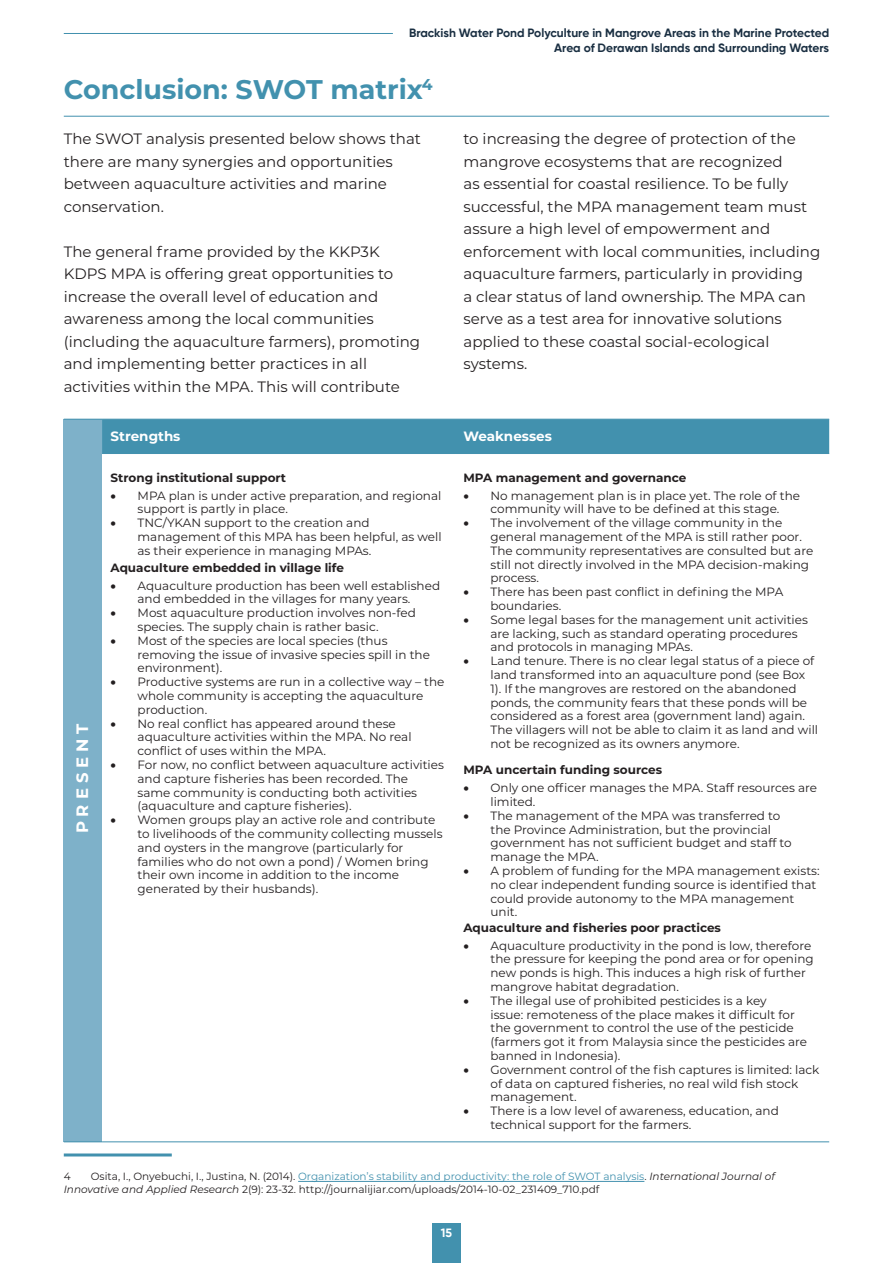
<style>
.page{position:relative;width:893px;height:1263px;background:#fff}
.page>*{position:absolute;margin:0;border:0;box-sizing:border-box;transform-origin:0 0}
.Heading_1{font:700 27px "Montserrat";color:#4291ae}
.t1{font:700 16.5px "Montserrat";letter-spacing:.3em;color:#fff}
.RAW{font:15px/22.5px "Montserrat";color:#231f20}
.t2{font:700 13.5px "Montserrat";color:#fff}
.t3{font:12px/13.8px "Montserrat";color:#231f20}
.RAW-2{font:700 12px "Montserrat";color:#231f20}
.t4{font:700 12px/14.4px "Gilroy";color:#1a2f42;text-align:right}
.t5{font:700 12px "Gilroy";color:#fff}
.FOOTNOTE{font:10.5px/12.6px "Montserrat";color:#231f20}
.s1{color:#4291ae}
.s2{font-style:italic}
</style>
<div class="page">
<div style="left:432px;top:1224px;width:29px;height:39px;background:#4291ae"></div>
<hr style="left:64px;top:33px;width:329px;height:1px;background:#4291ae">
<hr style="left:64px;top:116px;width:765px;height:1px;background:#4291ae">
<hr style="left:64px;top:1153px;width:108px;height:3px;background:#4291ae">
<hr style="left:298px;top:1181px;width:346px;height:1px;background:#4291ae">
<div style="left:64px;top:419px;width:38px;height:723px;background:#7eb1c9"></div>
<div style="left:102px;top:420px;width:727px;height:33px;background:#4291ae"></div>
<hr style="left:64px;top:419px;width:38px;height:1px;background:#4291ae">
<hr style="left:102px;top:419px;width:353px;height:1px;background:#4291ae">
<hr style="left:455px;top:419px;width:374px;height:1px;background:#4291ae">
<hr style="left:102px;top:453px;width:353px;height:1px;background:#4291ae">
<hr style="left:455px;top:453px;width:374px;height:1px;background:#4291ae">
<hr style="left:64px;top:1141px;width:38px;height:1px;background:#4291ae">
<hr style="left:102px;top:1141px;width:353px;height:1px;background:#4291ae">
<hr style="left:455px;top:1141px;width:374px;height:1px;background:#4291ae">
<p class="t4" style="left:409px;top:26px;width:422px">Brackish Water Pond Polyculture in Mangrove Areas in the Marine Protected<br>Area of Derawan Islands and Surrounding Waters</p>
<p class="Heading_1" style="left:64px;top:70px;width:370px">Conclusion: SWOT matrix<sup>4</sup></p>
<p class="RAW" style="left:64px;top:127px;width:359px">The SWOT analysis presented below shows that there are many synergies and opportunities between aquaculture activities and marine conservation.</p>
<p class="RAW" style="left:64px;top:239px;width:358px">The general frame provided by the KKP3K KDPS MPA is offering great opportunities to increase the overall level of education and awareness among the local communities (including the aquaculture farmers), promoting and implementing better practices in all activities within the MPA. This will contribute</p>
<p class="RAW" style="left:463px;top:127px;width:358px">to increasing the degree of protection of the mangrove ecosystems that are recognized<br>as essential for coastal resilience. To be fully successful, the MPA management team must assure a high level of empowerment and enforcement with local communities, including aquaculture farmers, particularly in providing<br>a clear status of land ownership. The MPA can serve as a test area for innovative solutions applied to these coastal social-ecological systems.</p>
<p class="t1" style="left:71px;top:833px;width:111px;rotate:-90deg">PRESENT</p>
<p class="t2" style="left:111px;top:426px;width:71px">Strengths</p>
<p class="t2" style="left:463px;top:426px;width:90px">Weaknesses</p>
<p class="RAW-2" style="left:111px;top:469px;width:177px">Strong institutional support</p>
<p class="t3" style="left:138px;top:488px;width:305px;text-indent:-27px">• MPA plan is under active preparation, and regional support is partly in place.</p>
<p class="t3" style="left:138px;top:516px;width:306px;text-indent:-27px">• TNC/YKAN support to the creation and management of this MPA has been helpful, as well as their experience in managing MPAs.</p>
<p class="RAW-2" style="left:111px;top:559px;width:235px">Aquaculture embedded in village life</p>
<p class="t3" style="left:111px;top:578px;width:331px;text-align:center">• Aquaculture production has been well established and embedded in the villages for many years.</p>
<p class="t3" style="left:138px;top:606px;width:280px;text-indent:-27px">• Most aquaculture production involves non-fed species. The supply chain is rather basic.</p>
<p class="t3" style="left:138px;top:633px;width:294px;text-indent:-27px">• Most of the species are local species (thus removing the issue of invasive species spill in the environment).</p>
<p class="t3" style="left:138px;top:675px;width:308px;text-indent:-27px">• Productive systems are run in a collective way – the whole community is accepting the aquaculture production.</p>
<p class="t3" style="left:138px;top:716px;width:275px;text-indent:-27px">• No real conflict has appeared around these aquaculture activities within the MPA. No real conflict of uses within the MPA.</p>
<p class="t3" style="left:138px;top:757px;width:308px;text-indent:-27px">• For now, no conflict between aquaculture activities and capture fisheries has been recorded. The same community is conducting both activities (aquaculture and capture fisheries).</p>
<p class="t3" style="left:138px;top:813px;width:306px;text-indent:-27px">• Women groups play an active role and contribute to livelihoods of the community collecting mussels and oysters in the mangrove (particularly for families who do not own a pond) / Women bring their own income in addition to the income generated by their husbands).</p>
<p class="RAW-2" style="left:463px;top:469px;width:225px">MPA management and governance</p>
<p class="t3" style="left:463px;top:488px;width:338px;text-align:center">• No management plan is in place yet. The role of the community will have to be defined at this stage.</p>
<p class="t3" style="left:490px;top:516px;width:324px;text-indent:-27px">• The involvement of the village community in the general management of the MPA is still rather poor.<br>The community representatives are consulted but are still not directly involved in the MPA decision-making process.</p>
<p class="t3" style="left:490px;top:585px;width:294px;text-indent:-27px">• There has been past conflict in defining the MPA boundaries.</p>
<p class="t3" style="left:490px;top:612px;width:319px;text-indent:-27px">• Some legal bases for the management unit activities are lacking, such as standard operating procedures and protocols in managing MPAs.</p>
<p class="t3" style="left:490px;top:654px;width:329px;text-indent:-27px">• Land tenure. There is no clear legal status of a piece of land transformed into an aquaculture pond (see Box 1). If the mangroves are restored on the abandoned ponds, the community fears that these ponds will be considered as a forest area (government land) again.<br>The villagers will not be able to claim it as land and will not be recognized as its owners anymore.</p>
<p class="RAW-2" style="left:463px;top:761px;width:200px">MPA uncertain funding sources</p>
<p class="t3" style="left:490px;top:780px;width:328px;text-indent:-27px">• Only one officer manages the MPA. Staff resources are limited.</p>
<p class="t3" style="left:490px;top:808px;width:303px;text-indent:-27px">• The management of the MPA was transferred to the Province Administration, but the provincial government has not sufficient budget and staff to manage the MPA.</p>
<p class="t3" style="left:490px;top:863px;width:331px;text-indent:-27px">• A problem of funding for the MPA management exists: no clear independent funding source is identified that could provide autonomy to the MPA management unit.</p>
<p class="RAW-2" style="left:463px;top:919px;width:259px">Aquaculture and fisheries poor practices</p>
<p class="t3" style="left:490px;top:938px;width:325px;text-indent:-27px">• Aquaculture productivity in the pond is low, therefore the pressure for keeping the pond area or for opening new ponds is high. This induces a high risk of further mangrove habitat degradation.</p>
<p class="t3" style="left:490px;top:993px;width:318px;text-indent:-27px">• The illegal use of prohibited pesticides is a key<br>issue: remoteness of the place makes it difficult for the government to control the use of the pesticide (farmers got it from Malaysia since the pesticides are banned in Indonesia).</p>
<p class="t3" style="left:490px;top:1062px;width:330px;text-indent:-27px">• Government control of the fish captures is limited: lack of data on captured fisheries, no real wild fish stock management.</p>
<p class="t3" style="left:490px;top:1104px;width:290px;text-indent:-27px">• There is a low level of awareness, education, and technical support for the farmers.</p>
<p class="FOOTNOTE" style="left:64px;top:1170px;width:713px;text-indent:27px">Osita, I., Onyebuchi, I., Justina, N. (2014). <span class="s1">Organization’s stability and productivity: the role of SWOT analysis</span>. <span class="s2">International Journal of<br>Innovative and Applied Research</span> 2(9): 23-32. http://journalijiar.com/uploads/2014-10-02_231409_710.pdf</p>
<p class="FOOTNOTE" style="left:64px;top:1170px;width:8px">4</p>
<p class="t5" style="left:441px;top:1226px;width:13px">15</p>
</div>
